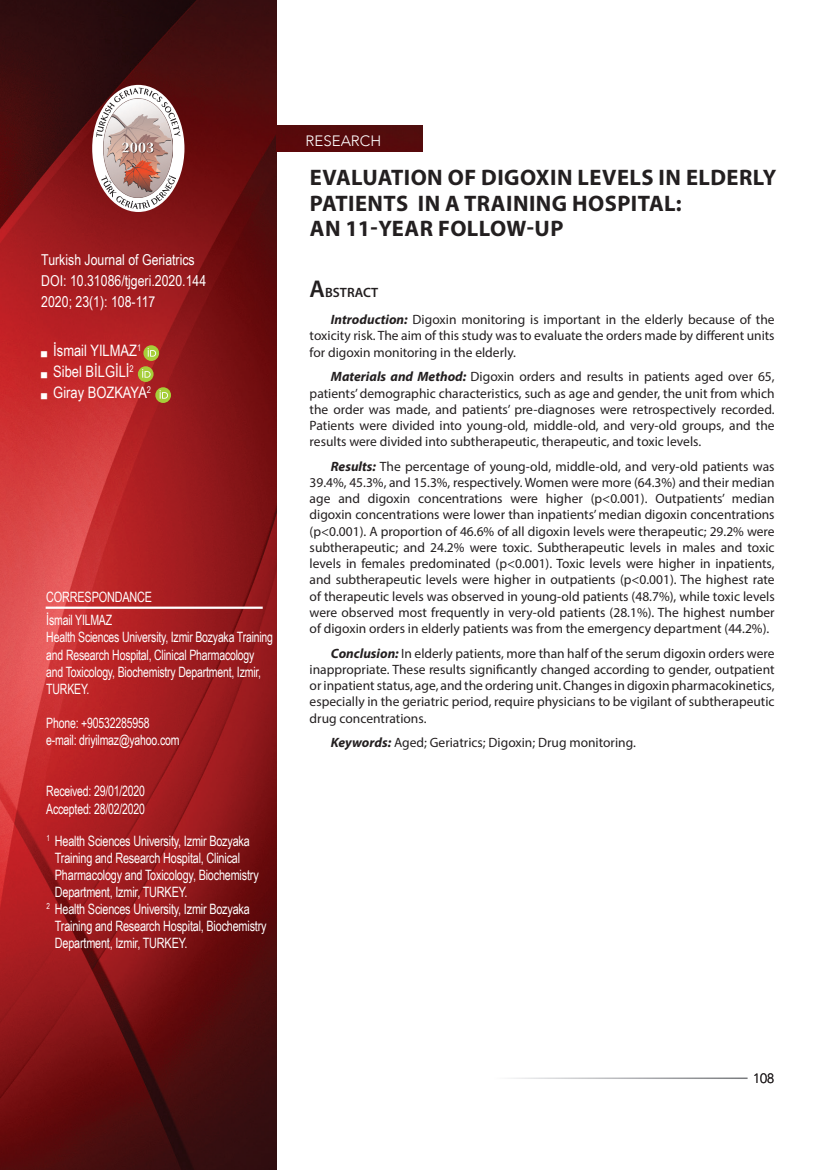
<style>
.page{position:relative;width:830px;height:1170px;background:#fff}
.page>*{position:absolute;margin:0;border:0;box-sizing:border-box;transform-origin:0 0}
.t1{font:700 22.5px/25.5px "Myriad Pro";letter-spacing:.02em;color:#231f20}
.t2{font:15.75px/21px "Arial Narrow";color:#fff}
.t3{font:15px/21px "Arial Narrow";color:#fff}
.t4{font:300 15px "Avenir";color:#fff}
.t5{font:14.25px "Arial Narrow";letter-spacing:-.015em;color:#fff;scale:.93 1}
.t6{font:14.25px/17.1px "Arial Narrow";letter-spacing:-.015em;color:#fff;scale:.9 1}
.t7{font:13.5px/16.2px "Myriad Pro";color:#231f20;text-align:justify}
.t8{font:600 13.5px "Myriad Pro";color:#231f20}
.t9{font:300 13.5px "Avenir";color:#231f20}
.s1{font-size:24.3px}
.s2{font-weight:700;font-style:italic}
</style>
<div class="page">
<img style="left:0;top:0;width:276px;height:1169px">
<hr style="left:46px;top:606px;width:216px;height:2px;background:#fff">
<div style="left:276px;top:126px;width:146px;height:25px;background:#560a0b"></div>
<svg style="left:143px;top:345px;width:16px;height:16px"></svg>
<svg style="left:147px;top:348px;width:9px;height:8px"></svg>
<svg style="left:138px;top:366px;width:15px;height:16px"></svg>
<svg style="left:142px;top:369px;width:8px;height:8px"></svg>
<svg style="left:155px;top:387px;width:16px;height:16px"></svg>
<svg style="left:159px;top:390px;width:9px;height:8px"></svg>
<div style="left:92px;top:85px;width:92px;height:127px;background:#fff;border-radius:50%"></div>
<img style="left:104px;top:137px;width:69px;height:38px">
<svg style="left:96px;top:88px;width:84px;height:49px"></svg>
<svg style="left:101px;top:175px;width:75px;height:34px"></svg>
<svg style="left:41px;top:351px;width:6px;height:6px"></svg>
<svg style="left:41px;top:372px;width:6px;height:6px"></svg>
<svg style="left:41px;top:393px;width:6px;height:6px"></svg>
<p class="t3" style="left:41px;top:249px;width:166px">Turkish Journal of Geriatrics<br>DOI: 10.31086/tjgeri.2020.144<br>2020; 23(1): 108-117</p>
<p class="t2" style="left:53px;top:339px;width:99px">İsmail YILMAZ<sup>1<br></sup>Sibel BILGILI<sup>2<br></sup>Giray BOZKAYA<sup>2</sup></p>
<p class="t5" style="left:46px;top:587px;width:115px">CORRESPONDANCE</p>
<p class="t6" style="left:46px;top:611px;width:253px">İsmail YILMAZ<br>Health Sciences University, Izmir Bozyaka Training and Research Hospital, Clinical Pharmacology and Toxicology, Biochemistry Department, Izmir, TURKEY.</p>
<p class="t6" style="left:46px;top:713px;width:149px">Phone: +90532285958 e-mail: driyilmaz@yahoo.com</p>
<p class="t6" style="left:46px;top:782px;width:111px">Received: 29/01/2020<br>Accepted: 28/02/2020</p>
<p class="t5" style="left:46px;top:830px;width:220px"><sup>1</sup> Health Sciences University, Izmir Bozyaka</p>
<p class="t5" style="left:55px;top:847px;width:201px">Training and Research Hospital, Clinical</p>
<p class="t5" style="left:55px;top:864px;width:220px">Pharmacology and Toxicology, Biochemistry</p>
<p class="t5" style="left:55px;top:881px;width:144px">Department, Izmir, TURKEY.</p>
<p class="t5" style="left:46px;top:898px;width:220px"><sup>2</sup> Health Sciences University, Izmir Bozyaka</p>
<p class="t5" style="left:55px;top:915px;width:229px">Training and Research Hospital, Biochemistry</p>
<p class="t5" style="left:55px;top:932px;width:144px">Department, Izmir, TURKEY.</p>
<p class="t4" style="left:305px;top:131px;width:77px">RESEARCH</p>
<h1 class="t1" style="left:310px;top:164px;width:468px">EVALUATION OF DIGOXIN LEVELS IN ELDERLY<br>PATIENTS IN A TRAINING HOSPITAL:<br>AN 11-YEAR FOLLOW-UP</h1>
<p class="t8" style="left:309px;top:284px;width:70px"><span class="s1">A</span>BSTRACT</p>
<p class="t7" style="left:309px;top:311px;width:466px;text-indent:21px"><span class="s2">Introduction:</span> Digoxin monitoring is important in the elderly because of the toxicity risk. The aim of this study was to evaluate the orders made by different units for digoxin monitoring in the elderly.</p>
<p class="t7" style="left:309px;top:368px;width:466px;text-indent:21px"><span class="s2">Materials and Method:</span> Digoxin orders and results in patients aged over 65, patients’ demographic characteristics, such as age and gender, the unit from which the order was made, and patients’ pre-diagnoses were retrospectively recorded.<br>Patients were divided into young-old, middle-old, and very-old groups, and the results were divided into subtherapeutic, therapeutic, and toxic levels.</p>
<p class="t7" style="left:309px;top:458px;width:466px;text-indent:21px"><span class="s2">Results:</span> The percentage of young-old, middle-old, and very-old patients was 39.4%, 45.3%, and 15.3%, respectively. Women were more (64.3%) and their median age and digoxin concentrations were higher (p&lt;0.001). Outpatients’ median digoxin concentrations were lower than inpatients’ median digoxin concentrations (p&lt;0.001). A proportion of 46.6% of all digoxin levels were therapeutic; 29.2% were subtherapeutic; and 24.2% were toxic. Subtherapeutic levels in males and toxic levels in females predominated (p&lt;0.001). Toxic levels were higher in inpatients, and subtherapeutic levels were higher in outpatients (p&lt;0.001). The highest rate of therapeutic levels was observed in young-old patients (48.7%), while toxic levels were observed most frequently in very-old patients (28.1%). The highest number of digoxin orders in elderly patients was from the emergency department (44.2%).</p>
<p class="t7" style="left:309px;top:644px;width:466px;text-indent:21px"><span class="s2">Conclusion:</span> In elderly patients, more than half of the serum digoxin orders were inappropriate. These results significantly changed according to gender, outpatient or inpatient status, age, and the ordering unit. Changes in digoxin pharmacokinetics, especially in the geriatric period, require physicians to be vigilant of subtherapeutic drug concentrations.</p>
<p class="t7" style="left:331px;top:734px;width:306px"><span class="s2">Keywords:</span> Aged; Geriatrics; Digoxin; Drug monitoring.</p>
<p class="t9" style="left:752px;top:1070px;width:23px">108</p>
</div>
